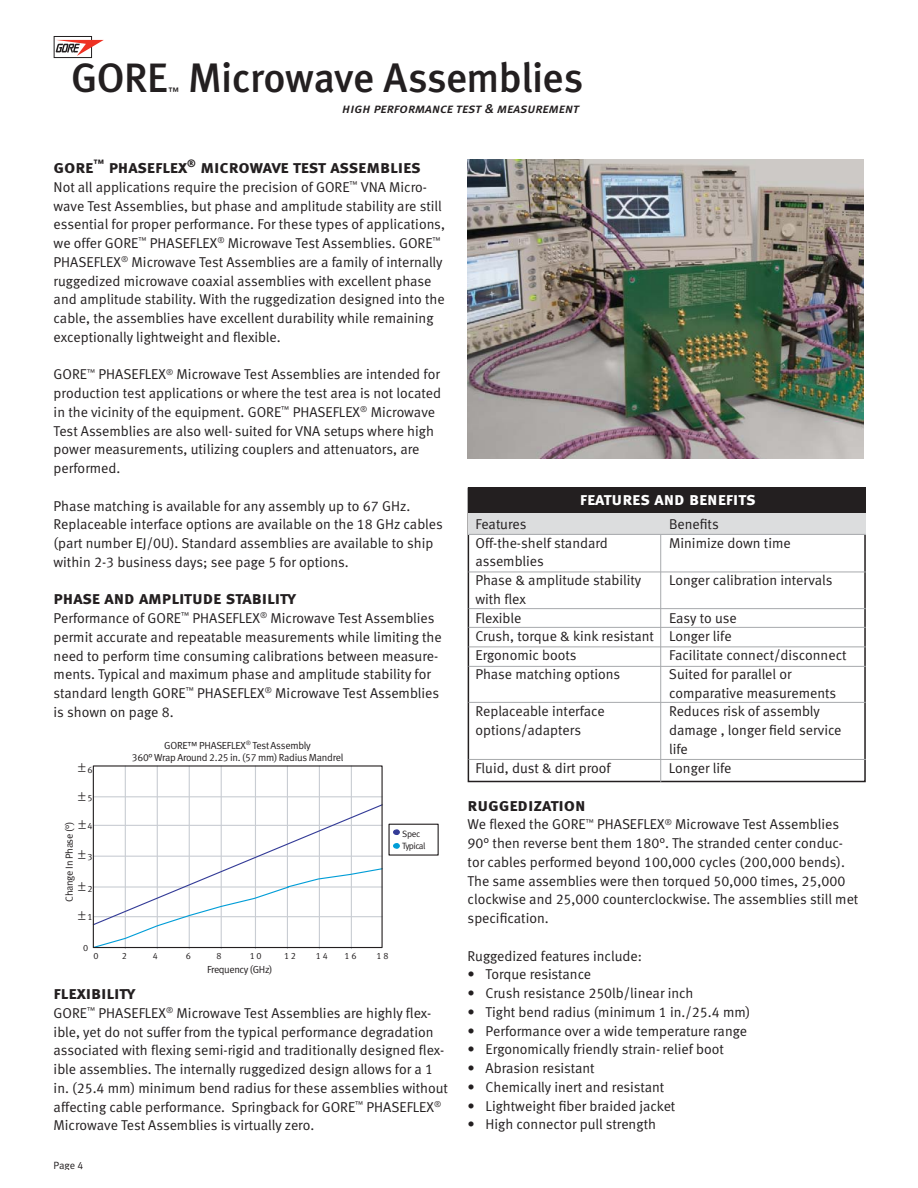
<style>
.page{position:relative;width:918px;height:1188px;background:#fff}
.page>*{position:absolute;margin:0;border:0;box-sizing:border-box;transform-origin:0 0}
.t1{font:41.25px "Meta Medium LF";letter-spacing:-.015em;color:#231f20}
.t2{font:41.1px "Meta Medium LF";color:#231f20}
.t3{font:18px "Meta Bold LF Caps";letter-spacing:-.005em;color:#231f20}
.t4{font:18px "Meta Bold LF Caps";color:#fff}
.t5{font:14.25px/18.8px "Meta Normal LF";color:#231f20}
.t6{font:13.65px "Meta Medium LF Italic Caps";color:#231f20}
.t7{font:10.5px "Meta Normal LF";color:#231f20}
.t8{font:10.5px "Meta Medium LF";color:#231f20}
.t9{font:10.35px/12.3px "Meta Normal LF";letter-spacing:-.025em;color:#231f20;text-align:center}
.t10{font:9.15px "Meta Normal LF";letter-spacing:-.04em;color:#231f20}
.t11{font:9.15px/12.6px "Meta Normal LF";letter-spacing:-.06em;color:#231f20}
</style>
<div class="page">
<div style="left:54px;top:36px;width:38px;height:22px;background:#fef9f8"></div>
<div style="left:54px;top:36px;width:38px;height:22px;border:1px solid #211e1f"></div>
<svg style="left:56px;top:40px;width:48px;height:16px"></svg>
<img style="left:468px;top:159px;width:396px;height:300px">
<div style="left:393px;top:843px;width:7px;height:6px;border:1px solid #009dd7;border-radius:2px"></div>
<div style="left:393px;top:829px;width:7px;height:6px;border:1px solid #333b97;border-radius:2px"></div>
<div style="left:388px;top:824px;width:51px;height:32px;border:1px solid #231f20"></div>
<hr style="left:125px;top:766px;width:1px;height:183px;background:#c9cdd3">
<hr style="left:157px;top:766px;width:1px;height:183px;background:#c9cdd3">
<hr style="left:189px;top:766px;width:1px;height:183px;background:#c9cdd3">
<hr style="left:221px;top:766px;width:1px;height:183px;background:#c9cdd3">
<hr style="left:255px;top:766px;width:1px;height:183px;background:#c9cdd3">
<hr style="left:287px;top:766px;width:1px;height:183px;background:#c9cdd3">
<hr style="left:351px;top:766px;width:1px;height:183px;background:#c9cdd3">
<hr style="left:319px;top:766px;width:1px;height:183px;background:#c9cdd3">
<hr style="left:93px;top:796px;width:289px;height:1px;background:#c9cdd3">
<svg style="left:92px;top:803px;width:290px;height:146px"></svg>
<div style="left:93px;top:765px;width:290px;height:183px;border:1px solid #231f20"></div>
<div style="left:468px;top:488px;width:398px;height:294px;border:2px solid #231f20"></div>
<hr style="left:660px;top:532px;width:1px;height:250px;background:#a7a9ac">
<div style="left:469px;top:513px;width:397px;height:22px;background:#dcddde"></div>
<div style="left:469px;top:488px;width:397px;height:25px;background:#231f20"></div>
<hr style="left:469px;top:534px;width:397px;height:1px;background:#a7a9ac">
<hr style="left:469px;top:572px;width:397px;height:1px;background:#a7a9ac">
<hr style="left:469px;top:608px;width:397px;height:1px;background:#a7a9ac">
<hr style="left:469px;top:627px;width:397px;height:1px;background:#a7a9ac">
<hr style="left:469px;top:646px;width:397px;height:1px;background:#a7a9ac">
<hr style="left:469px;top:666px;width:397px;height:1px;background:#a7a9ac">
<hr style="left:469px;top:702px;width:397px;height:1px;background:#a7a9ac">
<hr style="left:469px;top:759px;width:397px;height:1px;background:#a7a9ac">
<h2 class="t2" style="left:71px;top:62px;width:98px">GORE</h2>
<p class="t8" style="left:168px;top:87px;width:12px">™</p>
<h1 class="t1" style="left:188px;top:62px;width:397px">Microwave Assemblies</h1>
<p class="t6" style="left:342px;top:100px;width:239px">high performance test &amp; measurement</p>
<p class="t3" style="left:54px;top:156px;width:369px">gore<sup>™</sup> phaseflex<sup>®</sup> microwave test assemblies</p>
<p class="t5" style="left:54px;top:179px;width:393px">Not all applications require the precision of GORE<sup>™</sup> VNA Micro&shy;wave Test Assemblies, but phase and amplitude stability are still essential for proper performance. For these types of applications, we offer GORE <sup>™</sup> PHASEFLEX<sup>®</sup> Microwave Test Assemblies. GORE <sup>™ </sup>PHASEFLEX<sup>®</sup> Microwave Test Assemblies are a family of internally ruggedized microwave coaxial assemblies with excellent phase and amplitude stability. With the ruggedization designed into the cable, the assemblies have excellent durability while remaining exceptionally lightweight and flexible.</p>
<p class="t5" style="left:54px;top:366px;width:389px">GORE <sup>™</sup> PHASEFLEX<sup>®</sup> Microwave Test Assemblies are intended for production test applications or where the test area is not located in the vicinity of the equipment. GORE <sup>™</sup> PHASEFLEX<sup>®</sup> Microwave Test Assemblies are also well- suited for VNA setups where high power measurements, utilizing couplers and attenuators, are performed.</p>
<p class="t5" style="left:54px;top:497px;width:391px">Phase matching is available for any assembly up to 67 GHz.<br>Replaceable interface options are available on the 18 GHz cables (part number EJ/0U). Standard assemblies are available to ship within 2-3 business days; see page 5 for options.</p>
<p class="t3" style="left:54px;top:588px;width:244px">phase and amplitude stability</p>
<p class="t5" style="left:54px;top:610px;width:390px">Performance of GORE <sup>™</sup> PHASEFLEX<sup>®</sup> Microwave Test Assemblies permit accurate and repeatable measurements while limiting the need to perform time consuming calibrations between measure&shy;ments. Typical and maximum phase and amplitude stability for standard length GORE <sup>™</sup> PHASEFLEX<sup>®</sup> Microwave Test Assemblies is shown on page 8.</p>
<p class="t9" style="left:64px;top:902px;width:81px;rotate:-90deg">Change In Phase (°)</p>
<p class="t10" style="left:88px;top:766px;width:7px">6</p>
<p class="t10" style="left:88px;top:795px;width:7px">5</p>
<p class="t10" style="left:88px;top:822px;width:7px">4</p>
<p class="t10" style="left:88px;top:853px;width:7px">3</p>
<p class="t10" style="left:88px;top:885px;width:7px">2</p>
<p class="t10" style="left:88px;top:913px;width:7px">1</p>
<p class="t9" style="left:132px;top:740px;width:213px">GORE™ PHASEFLEX<sup>®</sup> Test Assembly<br>360° Wrap Around 2.25 in. (57 mm) Radius Mandrel</p>
<p class="t10" style="left:83px;top:944px;width:7px">0</p>
<p class="t10" style="left:93px;top:952px;width:7px">0</p>
<p class="t10" style="left:122px;top:952px;width:7px">2</p>
<p class="t10" style="left:153px;top:952px;width:7px">4</p>
<p class="t10" style="left:186px;top:952px;width:7px">6</p>
<p class="t10" style="left:217px;top:952px;width:7px">8</p>
<p class="t10" style="left:250px;top:952px;width:14px">10</p>
<p class="t10" style="left:284px;top:952px;width:14px">12</p>
<p class="t10" style="left:316px;top:952px;width:14px">14</p>
<p class="t10" style="left:345px;top:952px;width:14px">16</p>
<p class="t10" style="left:376px;top:952px;width:14px">18</p>
<p class="t9" style="left:207px;top:964px;width:67px">Frequency (GHz)</p>
<p class="t11" style="left:402px;top:828px;width:25px">Spec<br>Typical</p>
<p class="t3" style="left:54px;top:982px;width:83px">flexibility</p>
<p class="t5" style="left:54px;top:1005px;width:396px">GORE<sup>™</sup> PHASEFLEX<sup>®</sup> Microwave Test Assemblies are highly flex&shy;ible, yet do not suffer from the typical performance degradation associated with flexing semi-rigid and traditionally designed flex&shy;ible assemblies. The internally ruggedized design allows for a 1 in. (25.4 mm) minimum bend radius for these assemblies without affecting cable performance. Springback for GORE <sup>™</sup> PHASEFLEX<sup>® </sup>Microwave Test Assemblies is virtually zero.</p>
<p class="t7" style="left:54px;top:1162px;width:31px">Page 4</p>
<p class="t4" style="left:580px;top:488px;width:177px">features and benefits</p>
<p class="t5" style="left:476px;top:516px;width:52px">Features</p>
<p class="t5" style="left:669px;top:516px;width:51px">Benefits</p>
<p class="t5" style="left:476px;top:534px;width:134px">Off-the-shelf standard</p>
<p class="t5" style="left:669px;top:534px;width:123px">Minimize down time</p>
<p class="t5" style="left:476px;top:553px;width:167px">assemblies<br>Phase &amp; amplitude stability</p>
<p class="t5" style="left:669px;top:572px;width:165px">Longer calibration intervals</p>
<p class="t5" style="left:476px;top:591px;width:52px">with flex<br>Flexible</p>
<p class="t5" style="left:476px;top:609px;width:263px;text-indent:194px">Easy to use<br>Crush, torque &amp; kink resistant Longer life<br>Ergonomic boots</p>
<p class="t5" style="left:669px;top:647px;width:179px">Facilitate connect/disconnect</p>
<p class="t5" style="left:476px;top:666px;width:146px">Phase matching options</p>
<p class="t5" style="left:669px;top:666px;width:169px">Suited for parallel or comparative measurements</p>
<p class="t5" style="left:476px;top:703px;width:131px">Replaceable interface</p>
<p class="t5" style="left:669px;top:703px;width:152px">Reduces risk of assembly</p>
<p class="t5" style="left:476px;top:722px;width:107px">options/adapters</p>
<p class="t5" style="left:669px;top:722px;width:174px">damage , longer field service life</p>
<p class="t5" style="left:476px;top:759px;width:137px">Fluid, dust &amp; dirt proof</p>
<p class="t5" style="left:669px;top:759px;width:64px">Longer life</p>
<p class="t3" style="left:468px;top:794px;width:120px">ruggedization</p>
<p class="t5" style="left:468px;top:816px;width:392px">We flexed the GORE <sup>™</sup> PHASEFLEX<sup>®</sup> Microwave Test Assemblies 90° then reverse bent them 180°. The stranded center conduc&shy;tor cables performed beyond 100,000 cycles (200,000 bends).<br>The same assemblies were then torqued 50,000 times, 25,000 clockwise and 25,000 counterclockwise. The assemblies still met specification.</p>
<p class="t5" style="left:468px;top:947px;width:176px">Ruggedized features include:</p>
<p class="t5" style="left:468px;top:966px;width:125px">• Torque resistance</p>
<p class="t5" style="left:468px;top:985px;width:227px">• Crush resistance 250lb/linear inch</p>
<p class="t5" style="left:468px;top:1004px;width:284px">• Tight bend radius (minimum 1 in./25.4 mm)</p>
<p class="t5" style="left:468px;top:1022px;width:281px">• Performance over a wide temperature range</p>
<p class="t5" style="left:468px;top:1041px;width:258px">• Ergonomically friendly strain- relief boot</p>
<p class="t5" style="left:468px;top:1060px;width:129px">• Abrasion resistant</p>
<p class="t5" style="left:468px;top:1079px;width:198px">• Chemically inert and resistant</p>
<p class="t5" style="left:468px;top:1097px;width:209px">• Lightweight fiber braided jacket</p>
<p class="t5" style="left:468px;top:1116px;width:190px">• High connector pull strength</p>
</div>
